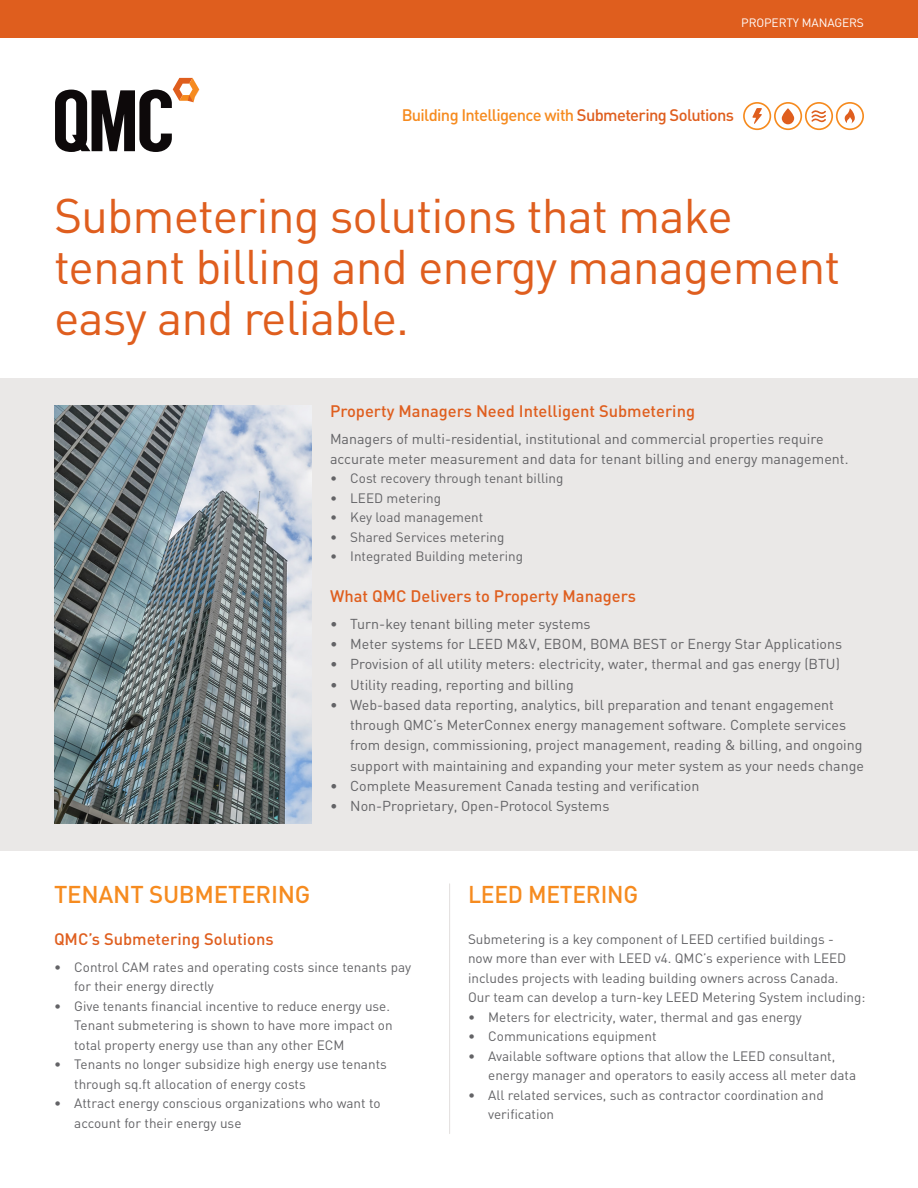
<style>
.page{position:relative;width:918px;height:1188px;background:#fff}
.page>*{position:absolute;margin:0;border:0;box-sizing:border-box;transform-origin:0 0}
.t1{font:48px/51px "DIN";letter-spacing:-.02em;color:#df5e1e}
.t2{font:500 24px "DIN";letter-spacing:-.01em;color:#f68b1f}
.t3{font:500 24px "DIN";letter-spacing:-.01em;color:#f68b1f;scale:.95 1}
.Body_Copy{font:500 16.5px "DIN";color:#df5e1e}
.t4{font:500 16.5px "DIN";letter-spacing:-.04em;color:#f68b1f}
.Body_Copy-2{font:14.25px/20.2px "DIN";color:#636366}
.Body_Copy-3{font:13.5px/19.5px "DIN";color:#636366}
.t5{font:12px "DIN";letter-spacing:-.01em;color:#fff}
.s1{color:#df5e1e}
</style>
<div class="page">
<div style="left:0;top:378px;width:918px;height:472px;background:#eae8e7"></div>
<div style="left:0;top:0;width:918px;height:38px;background:#df5e1e"></div>
<img style="left:54px;top:405px;width:258px;height:419px">
<svg style="left:743px;top:102px;width:121px;height:28px"></svg>
<svg style="left:55px;top:78px;width:144px;height:74px"></svg>
<hr style="left:449px;top:884px;width:1px;height:250px;background:#e2dfdd">
<p class="t5" style="left:741px;top:15px;width:124px">PROPERTY MANAGERS</p>
<p class="t4" style="left:402px;top:104px;width:334px">Building Intelligence with <span class="s1">Submetering Solutions</span></p>
<p class="t1" style="left:54px;top:190px;width:788px">Submetering solutions that make tenant billing and energy management easy and reliable.</p>
<p class="Body_Copy" style="left:330px;top:400px;width:367px">Property Managers Need Intelligent Submetering</p>
<p class="Body_Copy-2" style="left:330px;top:428px;width:520px">Managers of multi-residential, institutional and commercial properties require accurate meter measurement and data for tenant billing and energy management.</p>
<p class="Body_Copy-3" style="left:330px;top:469px;width:235px">• Cost recovery through tenant billing</p>
<p class="Body_Copy-3" style="left:330px;top:488px;width:113px">• LEED metering</p>
<p class="Body_Copy-3" style="left:330px;top:508px;width:155px">• Key load management</p>
<p class="Body_Copy-3" style="left:330px;top:527px;width:176px">• Shared Services metering</p>
<p class="Body_Copy-3" style="left:330px;top:547px;width:195px">• Integrated Building metering</p>
<p class="Body_Copy" style="left:330px;top:585px;width:308px">What QMC Delivers to Property Managers</p>
<p class="Body_Copy-2" style="left:330px;top:613px;width:262px">• Turn-key tenant billing meter systems</p>
<p class="Body_Copy-2" style="left:330px;top:634px;width:514px">• Meter systems for LEED M&amp;V, EBOM, BOMA BEST or Energy Star Applications</p>
<p class="Body_Copy-2" style="left:330px;top:654px;width:511px">• Provision of all utility meters: electricity, water, thermal and gas energy (BTU)</p>
<p class="Body_Copy-2" style="left:330px;top:674px;width:245px">• Utility reading, reporting and billing</p>
<p class="Body_Copy-2" style="left:350px;top:694px;width:515px;text-indent:-20px">• Web-based data reporting, analytics, bill preparation and tenant engagement through QMC’s MeterConnex energy management software. Complete services from design, commissioning, project management, reading &amp; billing, and ongoing support with maintaining and expanding your meter system as your needs change</p>
<p class="Body_Copy-2" style="left:330px;top:775px;width:371px">• Complete Measurement Canada testing and verification</p>
<p class="Body_Copy-2" style="left:330px;top:796px;width:281px">• Non-Proprietary, Open-Protocol Systems</p>
<p class="t2" style="left:54px;top:879px;width:258px">TENANT SUBMETERING</p>
<p class="t3" style="left:468px;top:879px;width:181px">LEED METERING</p>
<p class="Body_Copy" style="left:54px;top:929px;width:221px">QMC’s Submetering Solutions</p>
<p class="Body_Copy-3" style="left:74px;top:957px;width:338px;text-indent:-20px">• Control CAM rates and operating costs since tenants pay for their energy directly</p>
<p class="Body_Copy-3" style="left:74px;top:996px;width:320px;text-indent:-20px">• Give tenants financial incentive to reduce energy use.<br>Tenant submetering is shown to have more impact on total property energy use than any other ECM</p>
<p class="Body_Copy-3" style="left:74px;top:1054px;width:314px;text-indent:-20px">• Tenants no longer subsidize high energy use tenants through sq.ft allocation of energy costs</p>
<p class="Body_Copy-3" style="left:74px;top:1093px;width:308px;text-indent:-20px">• Attract energy conscious organizations who want to account for their energy use</p>
<p class="Body_Copy-3" style="left:468px;top:929px;width:399px">Submetering is a key component of LEED certified buildings -<br>now more than ever with LEED v4. QMC’s experience with LEED includes projects with leading building owners across Canada.<br>Our team can develop a turn-key LEED Metering System including:</p>
<p class="Body_Copy-3" style="left:468px;top:1007px;width:336px">• Meters for electricity, water, thermal and gas energy</p>
<p class="Body_Copy-3" style="left:468px;top:1027px;width:190px">• Communications equipment</p>
<p class="Body_Copy-3" style="left:488px;top:1046px;width:369px;text-indent:-20px">• Available software options that allow the LEED consultant, energy manager and operators to easily access all meter data</p>
<p class="Body_Copy-3" style="left:488px;top:1085px;width:337px;text-indent:-20px">• All related services, such as contractor coordination and verification</p>
</div>
